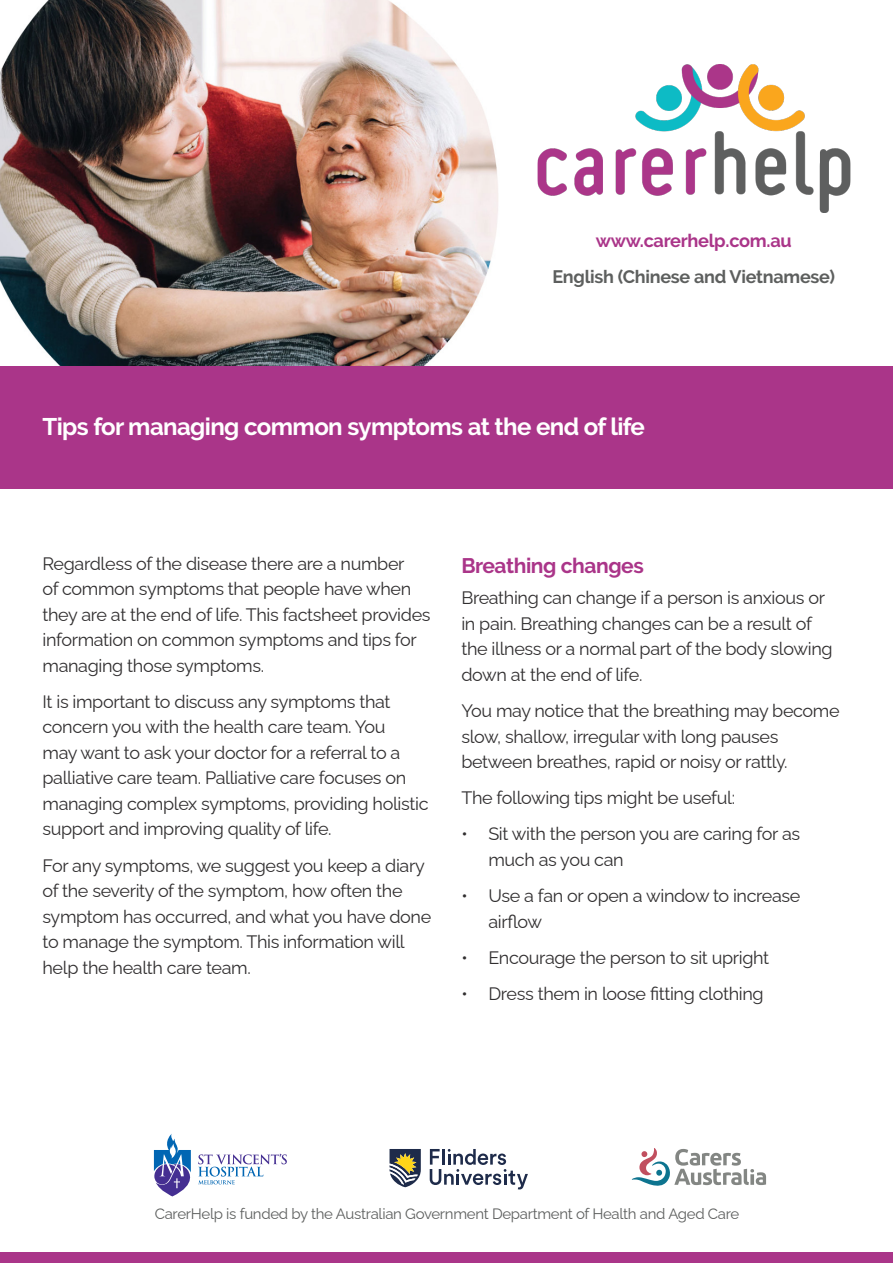
<style>
.page{position:relative;width:893px;height:1263px;background:#fff}
.page>*{position:absolute;margin:0;border:0;box-sizing:border-box;transform-origin:0 0}
.t1{font:700 24px "Raleway";letter-spacing:-.025em;color:#fff}
.t2{font:700 21px "Raleway";letter-spacing:-.02em;color:#aa3589}
.t3{font:700 18.15px "Raleway";letter-spacing:-.015em;color:#aa3589}
.t4{font:18px/25.5px "Raleway";letter-spacing:-.02em;color:#312f30}
.t5{font:700 18px "Raleway";letter-spacing:-.015em;color:#5d5f5e}
.t6{font:15px "Raleway";letter-spacing:-.02em;color:#5d5f5e}
</style>
<div class="page">
<img style="left:0;top:0;width:298px;height:366px">
<img style="left:298px;top:0;width:200px;height:366px">
<div style="left:0;top:366px;width:893px;height:122px;background:#aa3589"></div>
<div style="left:0;top:1252px;width:893px;height:11px;background:#aa3589"></div>
<img style="left:537px;top:64px;width:314px;height:149px">
<svg style="left:632px;top:1148px;width:134px;height:38px"></svg>
<svg style="left:154px;top:1134px;width:133px;height:62px"></svg>
<svg style="left:390px;top:1149px;width:31px;height:38px"></svg>
<svg style="left:430px;top:1149px;width:98px;height:40px"></svg>
<p class="t3" style="left:596px;top:230px;width:197px">www.carerhelp.com.au</p>
<p class="t5" style="left:552px;top:266px;width:284px">English (Chinese and Vietnamese)</p>
<h1 class="t1" style="left:43px;top:412px;width:604px">Tips for managing common symptoms at the end of life</h1>
<p class="t4" style="left:43px;top:549px;width:390px">Regardless of the disease there are a number<br>of common symptoms that people have when they are at the end of life. This factsheet provides information on common symptoms and tips for managing those symptoms.</p>
<p class="t4" style="left:43px;top:687px;width:388px">It is important to discuss any symptoms that concern you with the health care team. You<br>may want to ask your doctor for a referral to a palliative care team. Palliative care focuses on managing complex symptoms, providing holistic support and improving quality of life.</p>
<p class="t4" style="left:43px;top:850px;width:390px">For any symptoms, we suggest you keep a diary of the severity of the symptom, how often the symptom has occurred, and what you have done to manage the symptom. This information will help the health care team.</p>
<p class="t2" style="left:461px;top:553px;width:184px">Breathing changes</p>
<p class="t4" style="left:461px;top:583px;width:373px">Breathing can change if a person is anxious or in pain. Breathing changes can be a result of the illness or a normal part of the body slowing down at the end of life.</p>
<p class="t4" style="left:461px;top:696px;width:380px">You may notice that the breathing may become slow, shallow, irregular with long pauses between breathes, rapid or noisy or rattly.</p>
<p class="t4" style="left:461px;top:783px;width:275px">The following tips might be useful:</p>
<p class="t4" style="left:488px;top:819px;width:313px;text-indent:-27px">• Sit with the person you are caring for as much as you can</p>
<p class="t4" style="left:488px;top:881px;width:314px;text-indent:-27px">• Use a fan or open a window to increase airflow</p>
<p class="t4" style="left:461px;top:942px;width:309px">• Encourage the person to sit upright</p>
<p class="t4" style="left:461px;top:979px;width:304px">• Dress them in loose fitting clothing</p>
<p class="t6" style="left:155px;top:1202px;width:586px">CarerHelp is funded by the Australian Government Department of Health and Aged Care</p>
</div>
